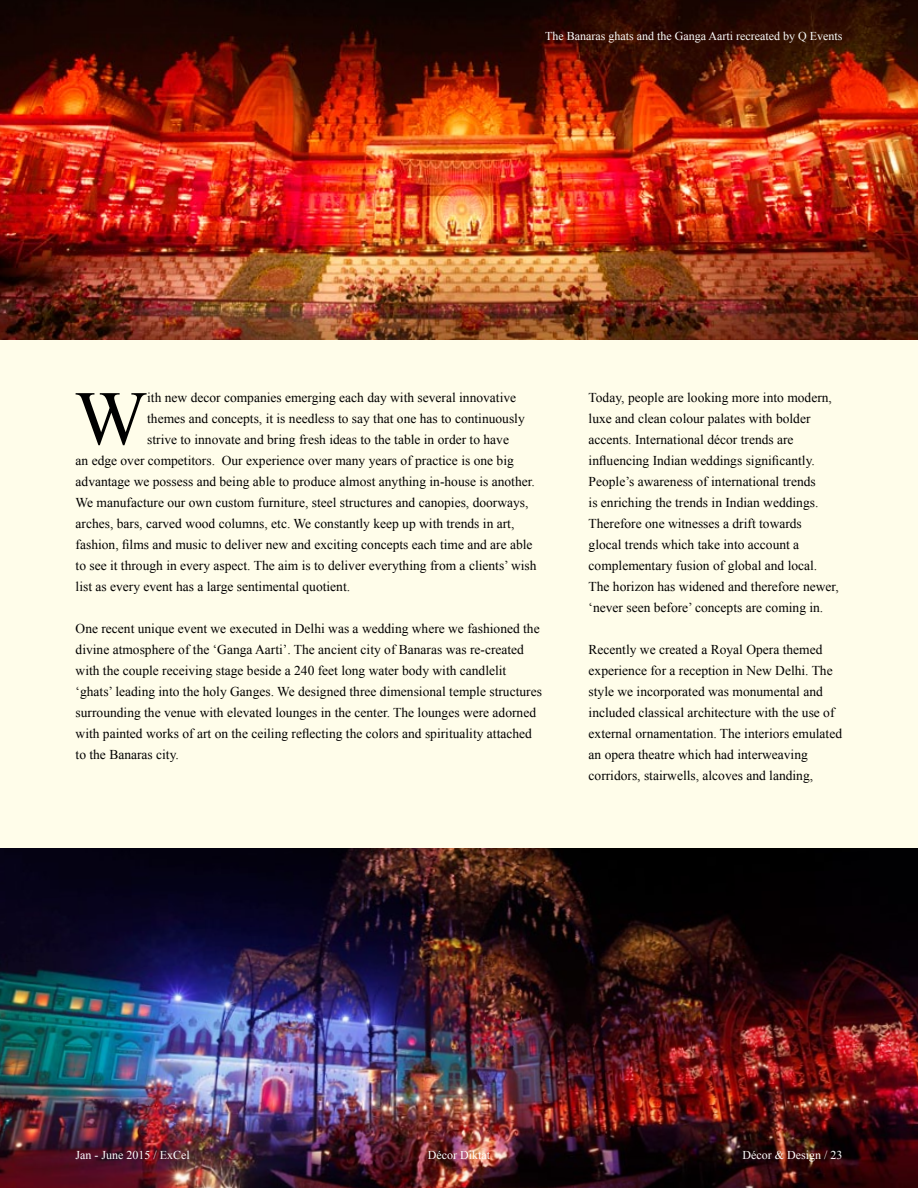
<style>
.page{position:relative;width:918px;height:1188px;background:#fffdea}
.page>*{position:absolute;margin:0;border:0;box-sizing:border-box;transform-origin:0 0}
.t1{font:76.95px "Times New Roman";color:#000}
.t2{font:13.5px/21px "Times New Roman";color:#000}
.t3{font:12px "Times New Roman";color:#fdfffe}
.t4{font:12px "Times New Roman";color:#fff}
</style>
<div class="page">
<img style="left:0;top:0;width:918px;height:340px">
<img style="left:0;top:848px;width:918px;height:340px">
<p class="t3" style="left:545px;top:28px;width:299px">The Banaras ghats and the Ganga Aarti recreated by Q Events</p>
<h1 class="t1" style="left:75px;top:367px;width:74px">W</h1>
<p class="t2" style="left:147px;top:387px;width:371px">ith new decor companies emerging each day with several innovative</p>
<p class="t2" style="left:147px;top:408px;width:379px">themes and concepts, it is needless to say that one has to continuously</p>
<p class="t2" style="left:147px;top:429px;width:363px">strive to innovate and bring fresh ideas to the table in order to have</p>
<p class="t2" style="left:76px;top:450px;width:440px">an edge over competitors. Our experience over many years of practice is one big</p>
<p class="t2" style="left:76px;top:471px;width:461px">advantage we possess and being able to produce almost anything in-house is another.</p>
<p class="t2" style="left:76px;top:492px;width:454px">We manufacture our own custom furniture, steel structures and canopies, doorways,</p>
<p class="t2" style="left:76px;top:513px;width:440px">arches, bars, carved wood columns, etc. We constantly keep up with trends in art,</p>
<p class="t2" style="left:76px;top:534px;width:459px">fashion, films and music to deliver new and exciting concepts each time and are able</p>
<p class="t2" style="left:76px;top:555px;width:462px">to see it through in every aspect. The aim is to deliver everything from a clients’ wish</p>
<p class="t2" style="left:76px;top:576px;width:276px">list as every event has a large sentimental quotient.</p>
<p class="t2" style="left:76px;top:618px;width:468px">One recent unique event we executed in Delhi was a wedding where we fashioned the divine atmosphere of the ‘Ganga Aarti’. The ancient city of Banaras was re-created with the couple receiving stage beside a 240 feet long water body with candlelit ‘ghats’ leading into the holy Ganges. We designed three dimensional temple structures surrounding the venue with elevated lounges in the center. The lounges were adorned with painted works of art on the ceiling reflecting the colors and spirituality attached to the Banaras city.</p>
<p class="t2" style="left:589px;top:387px;width:252px">Today, people are looking more into modern, luxe and clean colour palates with bolder accents. International décor trends are influencing Indian weddings significantly.<br>People’s awareness of international trends<br>is enriching the trends in Indian weddings.<br>Therefore one witnesses a drift towards<br>glocal trends which take into account a complementary fusion of global and local.<br>The horizon has widened and therefore newer, ‘never seen before’ concepts are coming in.</p>
<p class="t2" style="left:589px;top:639px;width:255px">Recently we created a Royal Opera themed experience for a reception in New Delhi. The style we incorporated was monumental and included classical architecture with the use of external ornamentation. The interiors emulated an opera theatre which had interweaving corridors, stairwells, alcoves and landing,</p>
<p class="t4" style="left:76px;top:1146px;width:116px">Jan - June 2015 / ExCel</p>
<p class="t4" style="left:428px;top:1146px;width:64px">Décor Diktat</p>
<p class="t4" style="left:742px;top:1146px;width:101px">Décor &amp; Design / 23</p>
</div>
